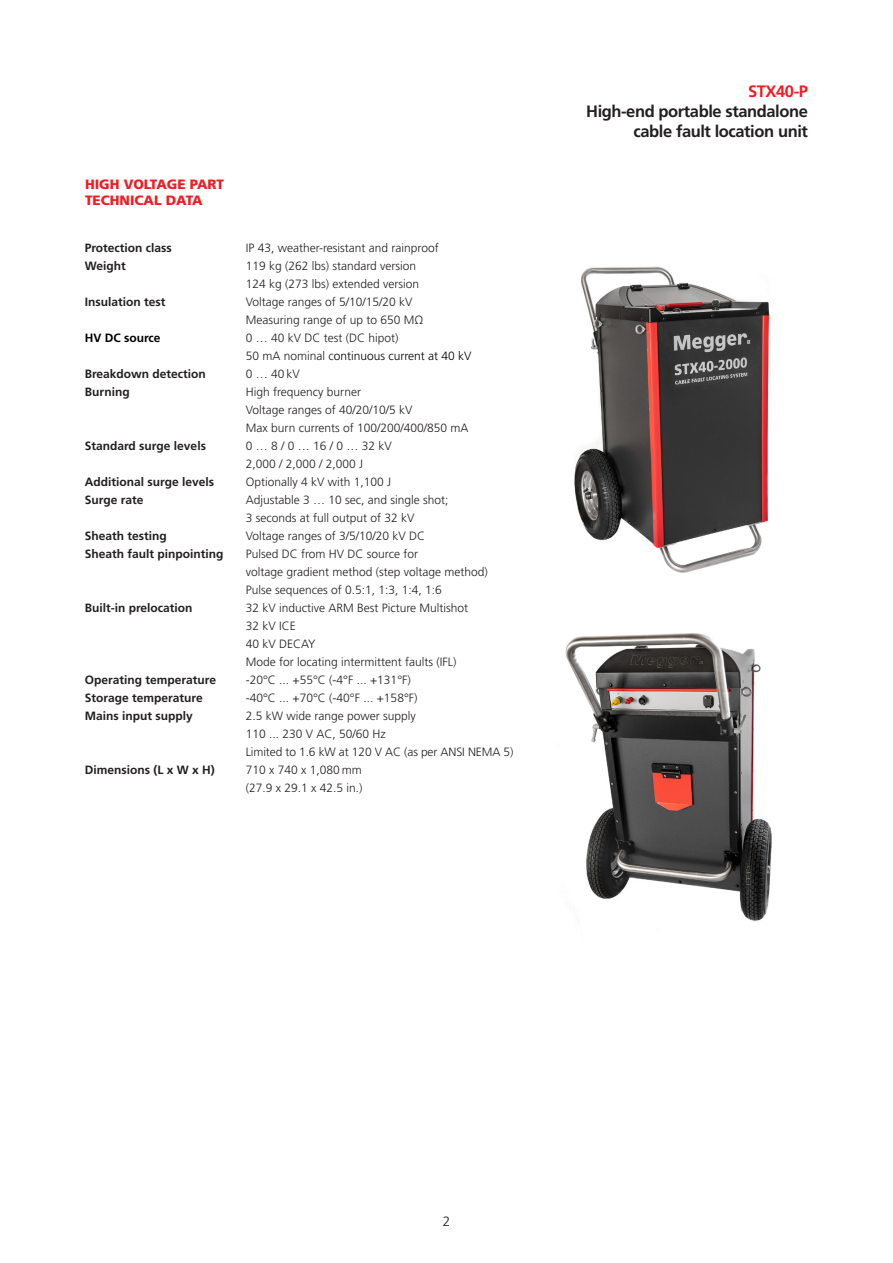
<style>
.page{position:relative;width:893px;height:1263px;background:#fff}
.page>*{position:absolute;margin:0;border:0;box-sizing:border-box;transform-origin:0 0}
.Product_Description{font:700 16.5px/19.8px "Frutiger LT Pro";letter-spacing:-.025em;color:#231f20;text-align:right}
.Product_Name{font:700 16.5px "Frutiger LT Pro";letter-spacing:-.025em;color:#ee1d23}
.Red_Body_Heading{font:900 13.5px/16.5px "Frutiger LT Pro";color:#ee1d23}
.t1{font:300 13.5px "Frutiger LT Pro";color:#231f20}
.Specifications_Item{font:300 12px/18px "Frutiger LT Pro";color:#231f20}
.Specifications_Item-2{font:700 12px "Frutiger LT Pro";color:#231f20}
.Specifications_Item-3{font:300 12px "Frutiger LT Pro";color:#000001}
.Specifications_Item-4{font:700 12px "Frutiger LT Pro";color:#000001}
.s1{color:#231f20}
</style>
<div class="page">
<img style="left:574px;top:266px;width:196px;height:307px">
<img style="left:565px;top:633px;width:207px;height:288px">
<p class="Red_Body_Heading" style="left:85px;top:176px;width:140px">HIGH VOLTAGE PART<br>TECHNICAL DATA</p>
<p class="Specifications_Item-2" style="left:85px;top:241px;width:89px">Protection class</p>
<p class="Specifications_Item" style="left:246px;top:239px;width:194px">IP 43, weather-resistant and rainproof</p>
<p class="Specifications_Item-2" style="left:85px;top:259px;width:43px">Weight</p>
<p class="Specifications_Item" style="left:246px;top:257px;width:172px">119 kg (262 lbs) standard version</p>
<p class="Specifications_Item" style="left:246px;top:275px;width:175px">124 kg (273 lbs) extended version</p>
<p class="Specifications_Item-2" style="left:85px;top:295px;width:82px">Insulation test</p>
<p class="Specifications_Item" style="left:246px;top:293px;width:168px">Voltage ranges of 5/10/15/20 kV</p>
<p class="Specifications_Item" style="left:246px;top:311px;width:179px">Measuring range of up to 650 MΩ</p>
<p class="Specifications_Item-4" style="left:85px;top:331px;width:77px">HV DC source</p>
<p class="Specifications_Item" style="left:246px;top:329px;width:154px">0 … 40 kV DC test (DC hipot)</p>
<p class="Specifications_Item-3" style="left:246px;top:349px;width:227px"><span class="s1">50 mA nominal c</span>ontinuous current at 40 kV</p>
<p class="Specifications_Item-2" style="left:85px;top:367px;width:123px">Breakdown detection</p>
<p class="Specifications_Item" style="left:246px;top:365px;width:56px">0 … 40 kV</p>
<p class="Specifications_Item-2" style="left:85px;top:385px;width:46px">Burning</p>
<p class="Specifications_Item" style="left:246px;top:383px;width:117px">High frequency burner</p>
<p class="Specifications_Item" style="left:246px;top:401px;width:168px">Voltage ranges of 40/20/10/5 kV</p>
<p class="Specifications_Item" style="left:246px;top:419px;width:224px">Max burn currents of 100/200/400/850 mA</p>
<p class="Specifications_Item-2" style="left:85px;top:439px;width:123px">Standard surge levels</p>
<p class="Specifications_Item" style="left:246px;top:437px;width:148px">0 … 8 / 0 … 16 / 0 … 32 kV</p>
<p class="Specifications_Item" style="left:246px;top:455px;width:119px">2,000 / 2,000 / 2,000 J</p>
<p class="Specifications_Item-2" style="left:85px;top:475px;width:131px">Additional surge levels</p>
<p class="Specifications_Item" style="left:246px;top:473px;width:147px">Optionally 4 kV with 1,100 J</p>
<p class="Specifications_Item-2" style="left:85px;top:493px;width:60px">Surge rate</p>
<p class="Specifications_Item" style="left:246px;top:491px;width:204px">Adjustable 3 … 10 sec, and single shot;<br>3 seconds at full output of 32 kV</p>
<p class="Specifications_Item-2" style="left:85px;top:529px;width:84px">Sheath testing</p>
<p class="Specifications_Item-2" style="left:85px;top:547px;width:140px">Sheath fault pinpointing</p>
<p class="Specifications_Item" style="left:246px;top:527px;width:181px">Voltage ranges of 3/5/10/20 kV DC</p>
<p class="Specifications_Item" style="left:246px;top:545px;width:174px">Pulsed DC from HV DC source for</p>
<p class="Specifications_Item" style="left:246px;top:563px;width:244px">voltage gradient method (step voltage method)</p>
<p class="Specifications_Item" style="left:246px;top:581px;width:198px">Pulse sequences of 0.5:1, 1:3, 1:4, 1:6</p>
<p class="Specifications_Item-2" style="left:85px;top:601px;width:109px">Built-in prelocation</p>
<p class="Specifications_Item" style="left:246px;top:599px;width:224px">32 kV inductive ARM Best Picture Multishot</p>
<p class="Specifications_Item" style="left:246px;top:617px;width:52px">32 kV ICE</p>
<p class="Specifications_Item" style="left:246px;top:635px;width:71px">40 kV DECAY</p>
<p class="Specifications_Item" style="left:246px;top:653px;width:212px">Mode for locating intermittent faults (IFL)</p>
<p class="Specifications_Item-2" style="left:85px;top:673px;width:133px">Operating temperature</p>
<p class="Specifications_Item" style="left:246px;top:671px;width:166px">-20°C ... +55°C (-4°F ... +131°F)</p>
<p class="Specifications_Item-2" style="left:85px;top:691px;width:119px">Storage temperature</p>
<p class="Specifications_Item" style="left:246px;top:689px;width:173px">-40°C ... +70°C (-40°F ... +158°F)</p>
<p class="Specifications_Item-2" style="left:85px;top:709px;width:110px">Mains input supply</p>
<p class="Specifications_Item" style="left:246px;top:707px;width:172px">2.5 kW wide range power supply</p>
<p class="Specifications_Item" style="left:246px;top:725px;width:269px">110 ... 230 V AC, 50/60 Hz<br>Limited to 1.6 kW at 120 V AC (as per ANSI NEMA 5)</p>
<p class="Specifications_Item-2" style="left:85px;top:763px;width:132px">Dimensions (L x W x H)</p>
<p class="Specifications_Item" style="left:246px;top:761px;width:118px">710 x 740 x 1,080 mm (27.9 x 29.1 x 42.5 in.)</p>
<p class="Product_Name" style="left:748px;top:82px;width:61px">STX40-P</p>
<p class="Product_Description" style="left:586px;top:102px;width:223px">High-end portable standalone cable fault location unit</p>
<p class="t1" style="left:443px;top:1214px;width:9px">2</p>
</div>
